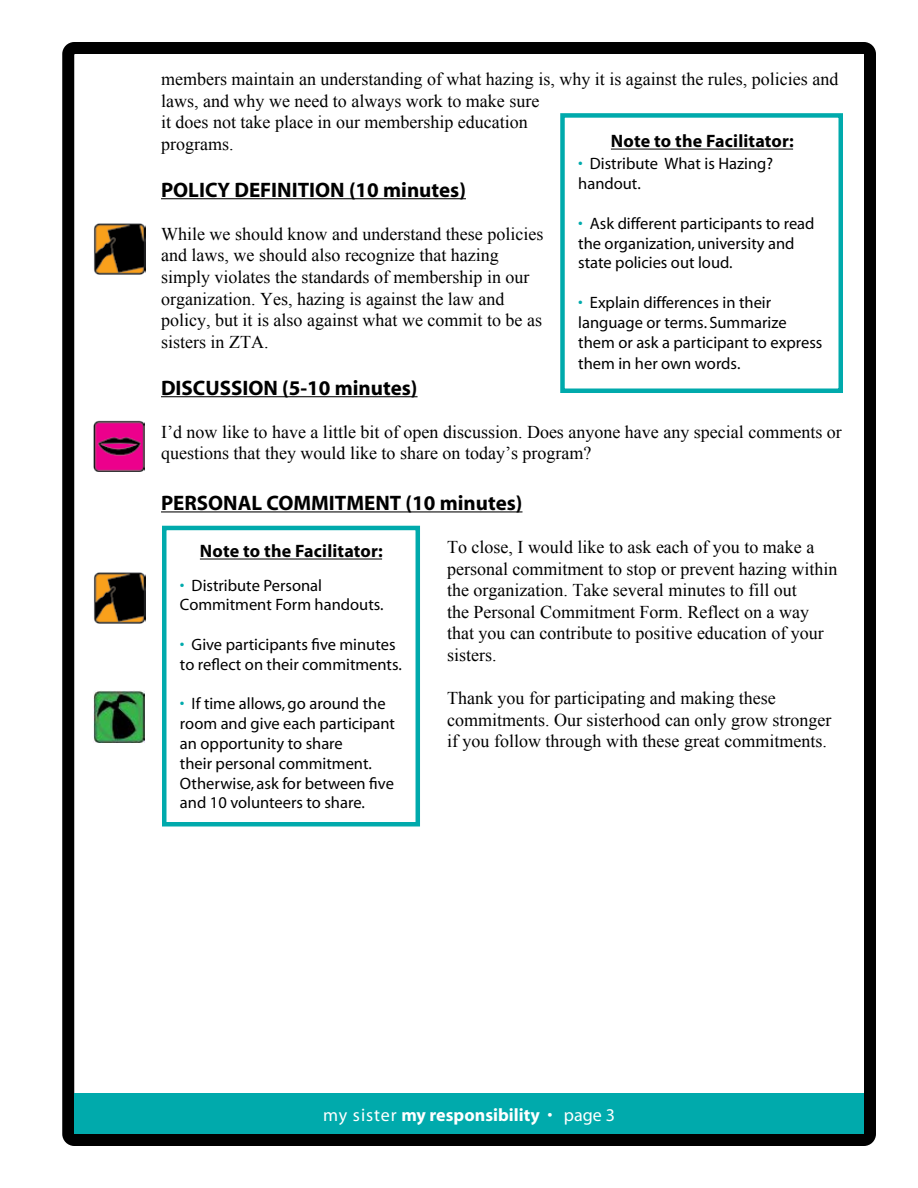
<style>
.page{position:relative;width:918px;height:1188px;background:#fff}
.page>*{position:absolute;margin:0;border:0;box-sizing:border-box;transform-origin:0 0}
.t1{font:700 21px "Myriad";color:#000}
.t2{font:18px/21.6px "Times New Roman";color:#000}
.t3{font:700 18px "Myriad";letter-spacing:.01em;color:#000}
.t4{font:700 18px "Myriad";color:#fff}
.t5{font:16.5px/19.8px "Myriad";color:#000}
.s1{color:#00aaac}
.s2{font-weight:400}
</style>
<div class="page">
<div style="left:62px;top:42px;width:814px;height:1104px;border:12px solid #000;border-radius:6px"></div>
<div style="left:74px;top:1094px;width:790px;height:40px;background:#00aaac"></div>
<img style="left:94px;top:572px;width:51px;height:52px">
<hr style="left:161px;top:198px;width:305px;height:1px;background:#000">
<hr style="left:161px;top:396px;width:257px;height:1px;background:#000">
<hr style="left:161px;top:511px;width:362px;height:1px;background:#000">
<img style="left:93px;top:690px;width:52px;height:52px">
<img style="left:93px;top:420px;width:51px;height:51px">
<svg style="left:162px;top:525px;width:258px;height:302px"></svg>
<svg style="left:560px;top:113px;width:283px;height:280px"></svg>
<hr style="left:611px;top:149px;width:182px;height:1px;background:#000">
<img style="left:94px;top:223px;width:51px;height:51px">
<p class="t2" style="left:161px;top:68px;width:679px">members maintain an understanding of what hazing is, why it is against the rules, policies and laws, and why we need to always work to make sure<br>it does not take place in our membership education<br>programs.</p>
<p class="t1" style="left:161px;top:179px;width:306px">POLICY DEFINITION (10 minutes)</p>
<p class="t2" style="left:161px;top:223px;width:384px">While we should know and understand these policies and laws, we should also recognize that hazing simply violates the standards of membership in our organization. Yes, hazing is against the law and policy, but it is also against what we commit to be as sisters in ZTA.</p>
<p class="t1" style="left:161px;top:377px;width:258px">DISCUSSION (5-10 minutes)</p>
<p class="t2" style="left:161px;top:421px;width:682px">I’d now like to have a little bit of open discussion. Does anyone have any special comments or questions that they would like to share on today’s program?</p>
<p class="t1" style="left:161px;top:492px;width:363px">PERSONAL COMMITMENT (10 minutes)</p>
<p class="t2" style="left:447px;top:536px;width:392px">To close, I would like to ask each of you to make a personal commitment to stop or prevent hazing within the organization. Take several minutes to fill out<br>the Personal Commitment Form. Reflect on a way that you can contribute to positive education of your sisters.</p>
<p class="t2" style="left:447px;top:687px;width:386px">Thank you for participating and making these commitments. Our sisterhood can only grow stronger if you follow through with these great commitments.</p>
<p class="t3" style="left:611px;top:132px;width:184px">Note to the Facilitator:</p>
<p class="t5" style="left:578px;top:155px;width:196px"><span class="s1">•</span> Distribute What is Hazing? handout.</p>
<p class="t5" style="left:578px;top:214px;width:238px"><span class="s1">•</span> Ask different participants to read the organization, university and state policies out loud.</p>
<p class="t5" style="left:578px;top:293px;width:246px"><span class="s1">•</span> Explain differences in their language or terms. Summarize them or ask a participant to express</p>
<p class="t5" style="left:578px;top:355px;width:164px">them in her own words.</p>
<p class="t3" style="left:200px;top:542px;width:184px">Note to the Facilitator:</p>
<p class="t5" style="left:180px;top:576px;width:205px"><span class="s1">•</span> Distribute Personal<br>Commitment Form handouts.</p>
<p class="t5" style="left:180px;top:635px;width:223px"><span class="s1">•</span> Give participants five minutes to reflect on their commitments.</p>
<p class="t5" style="left:180px;top:695px;width:217px"><span class="s1">•</span> If time allows, go around the room and give each participant an opportunity to share<br>their personal commitment.<br>Otherwise, ask for between five and 10 volunteers to share.</p>
<p class="t4" style="left:323px;top:1105px;width:293px"><span class="s2">my sister</span> my responsibility <span class="s2">• page 3</span></p>
</div>
